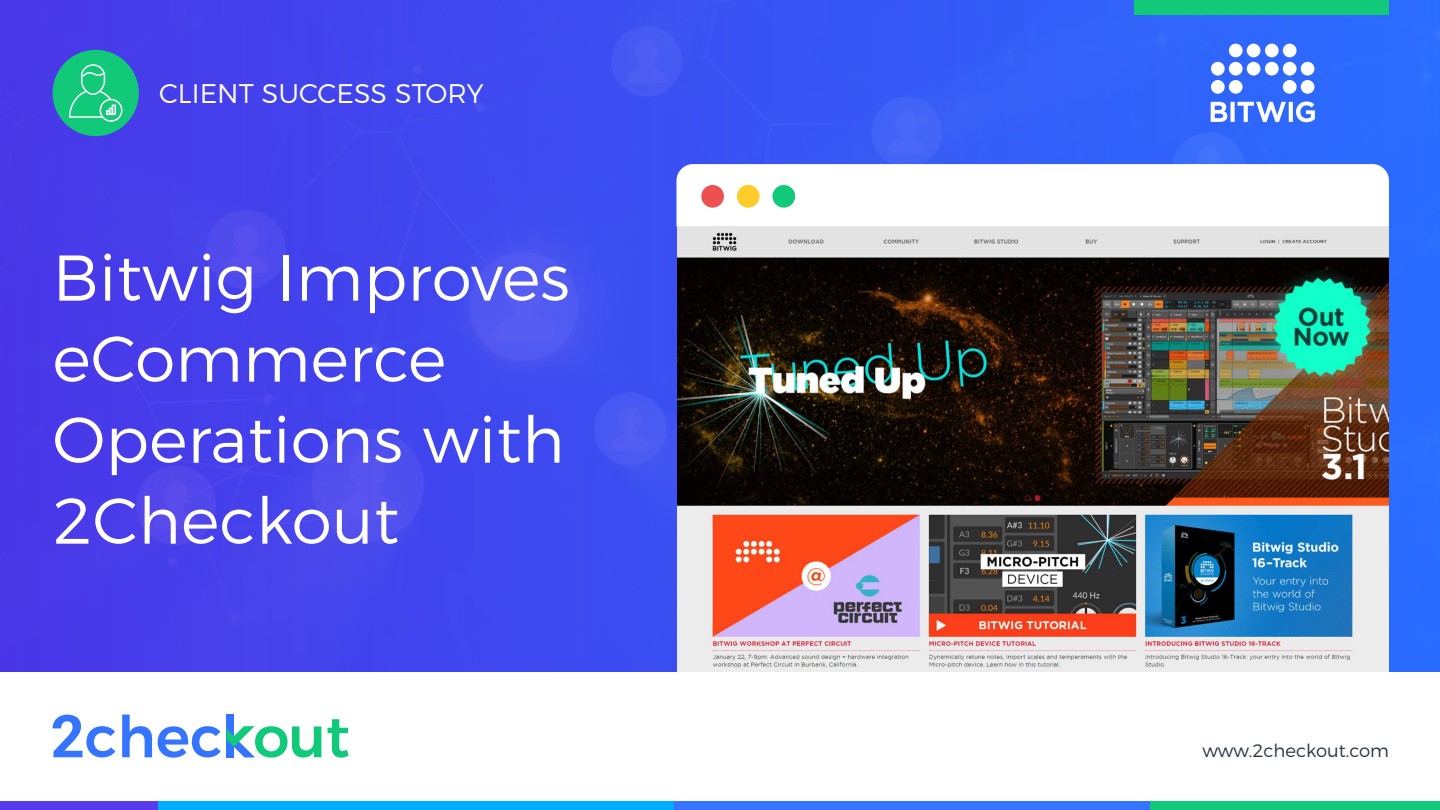
<style>
.page{position:relative;width:1440px;height:810px;background:#fff}
.page>*{position:absolute;margin:0;border:0;box-sizing:border-box;transform-origin:0 0}
.t1{font:300 64.5px/81px "Montserrat";letter-spacing:.005em;color:#fff}
.t2{font:300 27px "Montserrat";color:#fff}
.t3{font:300 18px "Montserrat";color:#293443}
</style>
<div class="page">
<img style="left:0;top:0;width:1440px;height:671px">
<div style="left:0;top:801px;width:158px;height:9px;background:#583bec"></div>
<div style="left:158px;top:801px;width:516px;height:9px;background:#00aeff"></div>
<div style="left:674px;top:801px;width:579px;height:9px;background:#3474ff"></div>
<div style="left:1150px;top:801px;width:290px;height:9px;background:#11c979"></div>
<svg style="left:328px;top:719px;width:21px;height:39px"></svg>
<div style="left:226px;top:714px;width:8px;height:43px;background:#3474ff"></div>
<svg style="left:53px;top:715px;width:62px;height:42px"></svg>
<svg style="left:122px;top:715px;width:30px;height:42px"></svg>
<svg style="left:158px;top:726px;width:163px;height:32px"></svg>
<svg style="left:676px;top:164px;width:713px;height:63px"></svg>
<div style="left:701px;top:185px;width:23px;height:23px;background:#ec5050;border-radius:50%"></div>
<div style="left:737px;top:185px;width:23px;height:23px;background:#ffcc2a;border-radius:50%"></div>
<div style="left:773px;top:185px;width:22px;height:23px;background:#11c979;border-radius:50%"></div>
<img style="left:677px;top:227px;width:711px;height:444px">
<div style="left:53px;top:50px;width:86px;height:86px;background:#11c979;border-radius:50%"></div>
<div style="left:100px;top:99px;width:22px;height:23px;border:2px solid #fff;border-radius:50%"></div>
<div style="left:112px;top:105px;width:4px;height:10px;border:2px solid #fff"></div>
<svg style="left:68px;top:65px;width:45px;height:54px"></svg>
<div style="left:1134px;top:0;width:255px;height:15px;background:#11c979"></div>
<div style="left:1301px;top:80px;width:13px;height:14px;background:#fff;border-radius:50%"></div>
<div style="left:1283px;top:80px;width:14px;height:14px;background:#fff;border-radius:50%"></div>
<div style="left:1229px;top:80px;width:14px;height:14px;background:#fff;border-radius:50%"></div>
<div style="left:1211px;top:80px;width:14px;height:14px;background:#fff;border-radius:50%"></div>
<div style="left:1301px;top:62px;width:13px;height:14px;background:#fff;border-radius:50%"></div>
<div style="left:1283px;top:62px;width:14px;height:14px;background:#fff;border-radius:50%"></div>
<div style="left:1265px;top:62px;width:14px;height:14px;background:#fff;border-radius:50%"></div>
<div style="left:1247px;top:62px;width:13px;height:14px;background:#fff;border-radius:50%"></div>
<div style="left:1229px;top:62px;width:14px;height:14px;background:#fff;border-radius:50%"></div>
<div style="left:1283px;top:44px;width:14px;height:13px;background:#fff;border-radius:50%"></div>
<div style="left:1265px;top:44px;width:14px;height:13px;background:#fff;border-radius:50%"></div>
<div style="left:1247px;top:44px;width:13px;height:13px;background:#fff;border-radius:50%"></div>
<div style="left:1229px;top:44px;width:14px;height:13px;background:#fff;border-radius:50%"></div>
<div style="left:1211px;top:62px;width:14px;height:14px;background:#fff;border-radius:50%"></div>
<div style="left:1230px;top:102px;width:5px;height:20px;background:#fff"></div>
<svg style="left:1211px;top:102px;width:16px;height:20px"></svg>
<svg style="left:1238px;top:102px;width:48px;height:20px"></svg>
<svg style="left:1289px;top:102px;width:4px;height:20px"></svg>
<svg style="left:1296px;top:101px;width:19px;height:21px"></svg>
<p class="t2" style="left:159px;top:72px;width:326px">CLIENT SUCCESS STORY</p>
<p class="t1" style="left:53px;top:232px;width:519px">Bitwig Improves eCommerce<br>Operations with<br>2Checkout</p>
<p class="t3" style="left:1202px;top:737px;width:188px">www.2checkout.com</p>
</div>
